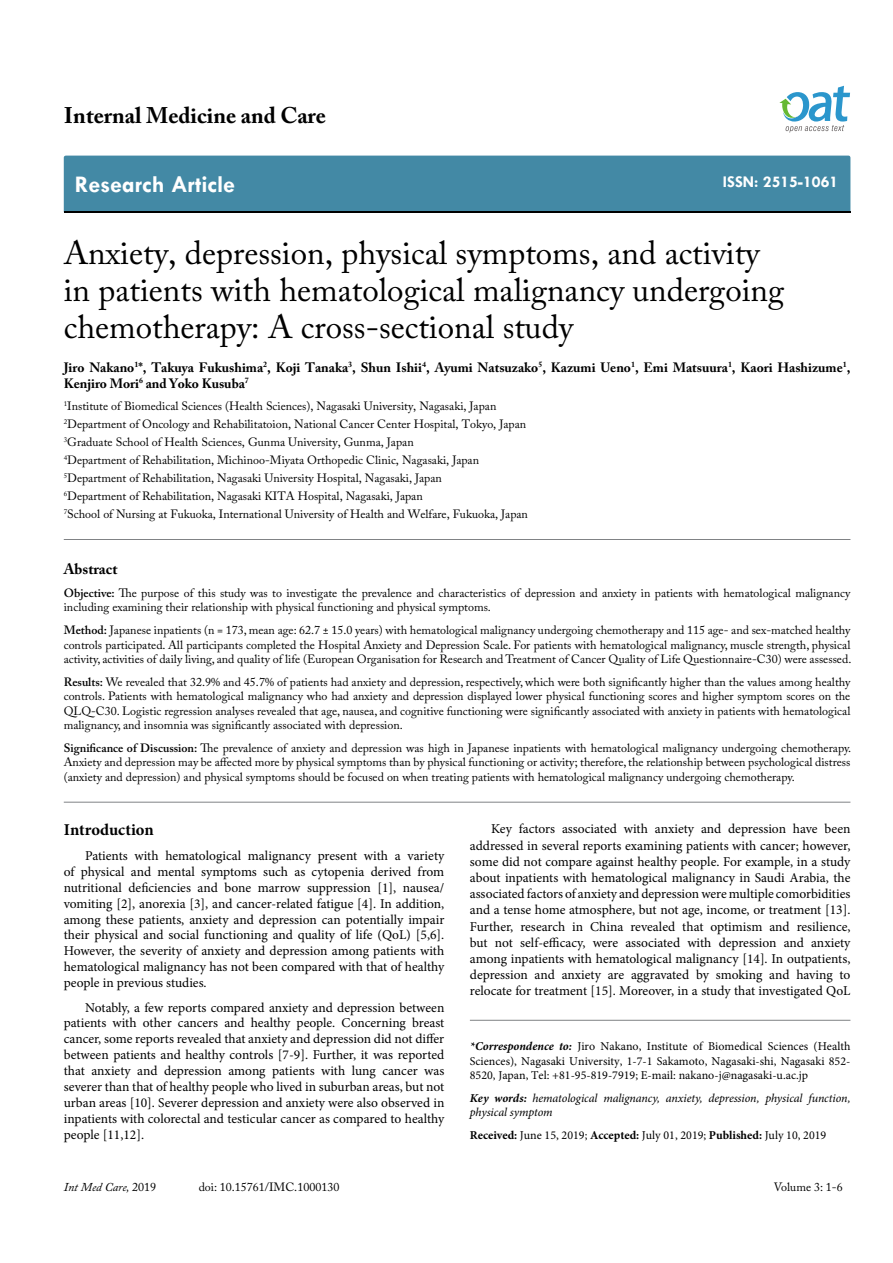
<style>
.page{position:relative;width:893px;height:1263px;background:#fff}
.page>*{position:absolute;margin:0;border:0;box-sizing:border-box;transform-origin:0 0}
.t1{font:33px/37.5px "Adobe Caslon Pro";color:#000}
.t2{font:700 24px "Tw Cen";color:#fff}
.t3{font:700 22.5px "Adobe Caslon Pro";color:#000}
.t4{font:700 16.5px "Tw Cen";color:#fff}
.t5{font:700 16.5px "Minion Pro";letter-spacing:-.005em;color:#000}
.t6{font:700 15px "Adobe Caslon Pro";color:#000}
.t7{font:13.5px/16.2px "Minion Pro";color:#000;text-align:justify}
.t8{font:700 13.5px/16.2px "Adobe Caslon Pro";color:#000}
.t9{font:12px/14.4px "Adobe Caslon Pro";color:#000;text-align:justify}
.t10{font:12px/14.4px "Minion Pro";color:#000;text-align:justify}
.t11{font:italic 12px/14.4px "Minion Pro";letter-spacing:-.005em;color:#000}
.t12{font:italic 12px "Adobe Caslon Pro";color:#000}
.s1{font-weight:600}
.s2{font-weight:700;font-style:italic}
.s3{font-weight:700}
.s4{font-style:normal}
</style>
<div class="page">
<div style="left:64px;top:156px;width:786px;height:56px;background:#4389a5"></div>
<svg style="left:779px;top:86px;width:71px;height:47px"></svg>
<hr style="left:64px;top:802px;width:786px;height:1px;background:#808285">
<hr style="left:64px;top:539px;width:786px;height:1px;background:#808285">
<hr style="left:470px;top:1020px;width:380px;height:1px;background:#808285">
<h3 class="t3" style="left:64px;top:102px;width:263px">Internal Medicine and Care</h3>
<h2 class="t2" style="left:75px;top:170px;width:162px">Research Article</h2>
<h3 class="t4" style="left:723px;top:172px;width:117px">ISSN: 2515-1061</h3>
<h1 class="t1" style="left:64px;top:233px;width:722px">Anxiety, depression, physical symptoms, and activity in patients with hematological malignancy undergoing chemotherapy: A cross-sectional study</h1>
<p class="t8" style="left:64px;top:359px;width:788px">Jiro Nakano<sup>1</sup>*, Takuya Fukushima<sup>2</sup>, Koji Tanaka<sup>3</sup>, Shun Ishii<sup>4</sup>, Ayumi Natsuzako<sup>5</sup>, Kazumi Ueno<sup>1</sup>, Emi Matsuura<sup>1</sup>, Kaori Hashizume<sup>1</sup>,<br>Kenjiro Mori<sup>6</sup> and Yoko Kusuba<sup>7</sup></p>
<p class="t9" style="left:64px;top:397px;width:466px;line-height:18px;text-align:left"><sup>1</sup>Institute of Biomedical Sciences (Health Sciences), Nagasaki University, Nagasaki, Japan <sup>2</sup>Department of Oncology and Rehabilitatoion, National Cancer Center Hospital, Tokyo, Japan <sup>3</sup>Graduate School of Health Sciences, Gunma University, Gunma, Japan<br><sup>4</sup>Department of Rehabilitation, Michinoo-Miyata Orthopedic Clinic, Nagasaki, Japan <sup>5</sup>Department of Rehabilitation, Nagasaki University Hospital, Nagasaki, Japan<br><sup>6</sup>Department of Rehabilitation, Nagasaki KITA Hospital, Nagasaki, Japan<br><sup>7</sup>School of Nursing at Fukuoka, International University of Health and Welfare, Fukuoka, Japan</p>
<p class="t6" style="left:64px;top:560px;width:55px">Abstract</p>
<p class="t9" style="left:64px;top:586px;width:788px"><span class="s1">Objective:</span> The purpose of this study was to investigate the prevalence and characteristics of depression and anxiety in patients with hematological malignancy including examining their relationship with physical functioning and physical symptoms.</p>
<p class="t9" style="left:64px;top:623px;width:789px"><span class="s1">Method:</span> Japanese inpatients (n = 173, mean age: 62.7 ± 15.0 years) with hematological malignancy undergoing chemotherapy and 115 age- and sex-matched healthy controls participated. All participants completed the Hospital Anxiety and Depression Scale. For patients with hematological malignancy, muscle strength, physical activity, activities of daily living, and quality of life (European Organisation for Research and Treatment of Cancer Quality of Life Questionnaire-C30) were assessed.</p>
<p class="t9" style="left:64px;top:675px;width:788px"><span class="s1">Results:</span> We revealed that 32.9% and 45.7% of patients had anxiety and depression, respectively, which were both significantly higher than the values among healthy controls. Patients with hematological malignancy who had anxiety and depression displayed lower physical functioning scores and higher symptom scores on the QLQ-C30. Logistic regression analyses revealed that age, nausea, and cognitive functioning were significantly associated with anxiety in patients with hematological malignancy, and insomnia was significantly associated with depression.</p>
<p class="t9" style="left:64px;top:741px;width:789px"><span class="s1">Significance of Discussion:</span> The prevalence of anxiety and depression was high in Japanese inpatients with hematological malignancy undergoing chemotherapy.<br>Anxiety and depression may be affected more by physical symptoms than by physical functioning or activity; therefore, the relationship between psychological distress (anxiety and depression) and physical symptoms should be focused on when treating patients with hematological malignancy undergoing chemotherapy.</p>
<h3 class="t5" style="left:64px;top:818px;width:91px">Introduction</h3>
<p class="t7" style="left:64px;top:848px;width:382px;text-indent:21px">Patients with hematological malignancy present with a variety of physical and mental symptoms such as cytopenia derived from nutritional deficiencies and bone marrow suppression [1], nausea/ vomiting [2], anorexia [3], and cancer-related fatigue [4]. In addition, among these patients, anxiety and depression can potentially impair their physical and social functioning and quality of life (QoL) [5,6].<br>However, the severity of anxiety and depression among patients with hematological malignancy has not been compared with that of healthy people in previous studies.</p>
<p class="t7" style="left:64px;top:999px;width:382px;text-indent:21px">Notably, a few reports compared anxiety and depression between patients with other cancers and healthy people. Concerning breast cancer, some reports revealed that anxiety and depression did not differ between patients and healthy controls [7-9]. Further, it was reported that anxiety and depression among patients with lung cancer was severer than that of healthy people who lived in suburban areas, but not urban areas [10]. Severer depression and anxiety were also observed in inpatients with colorectal and testicular cancer as compared to healthy people [11,12].</p>
<p class="t7" style="left:470px;top:821px;width:382px;text-indent:21px">Key factors associated with anxiety and depression have been addressed in several reports examining patients with cancer; however, some did not compare against healthy people. For example, in a study about inpatients with hematological malignancy in Saudi Arabia, the associated factors of anxiety and depression were multiple comorbidities and a tense home atmosphere, but not age, income, or treatment [13].<br>Further, research in China revealed that optimism and resilience, but not self-efficacy, were associated with depression and anxiety among inpatients with hematological malignancy [14]. In outpatients, depression and anxiety are aggravated by smoking and having to relocate for treatment [15]. Moreover, in a study that investigated QoL</p>
<p class="t10" style="left:470px;top:1039px;width:382px"><span class="s2">*Correspondence to:</span> Jiro Nakano, Institute of Biomedical Sciences (Health Sciences), Nagasaki University, 1-7-1 Sakamoto, Nagasaki-shi, Nagasaki 852- 8520, Japan, Tel: +81-95-819-7919; E-mail: nakano-j@nagasaki-u.ac.jp</p>
<p class="t11" style="left:470px;top:1091px;width:382px"><span class="s3">Key words:</span> hematological malignancy, anxiety, depression, physical function, physical symptom</p>
<p class="t10" style="left:470px;top:1128px;width:358px"><span class="s3">Received:</span> June 15, 2019; <span class="s3">Accepted:</span> July 01, 2019; <span class="s3">Published:</span> July 10, 2019</p>
<p class="t12" style="left:64px;top:1180px;width:94px">Int Med Care, <span class="s4">2019</span></p>
<p class="t9" style="left:199px;top:1180px;width:142px">doi: 10.15761/IMC.1000130</p>
<p class="t9" style="left:774px;top:1180px;width:71px">Volume 3: 1-6</p>
</div>
